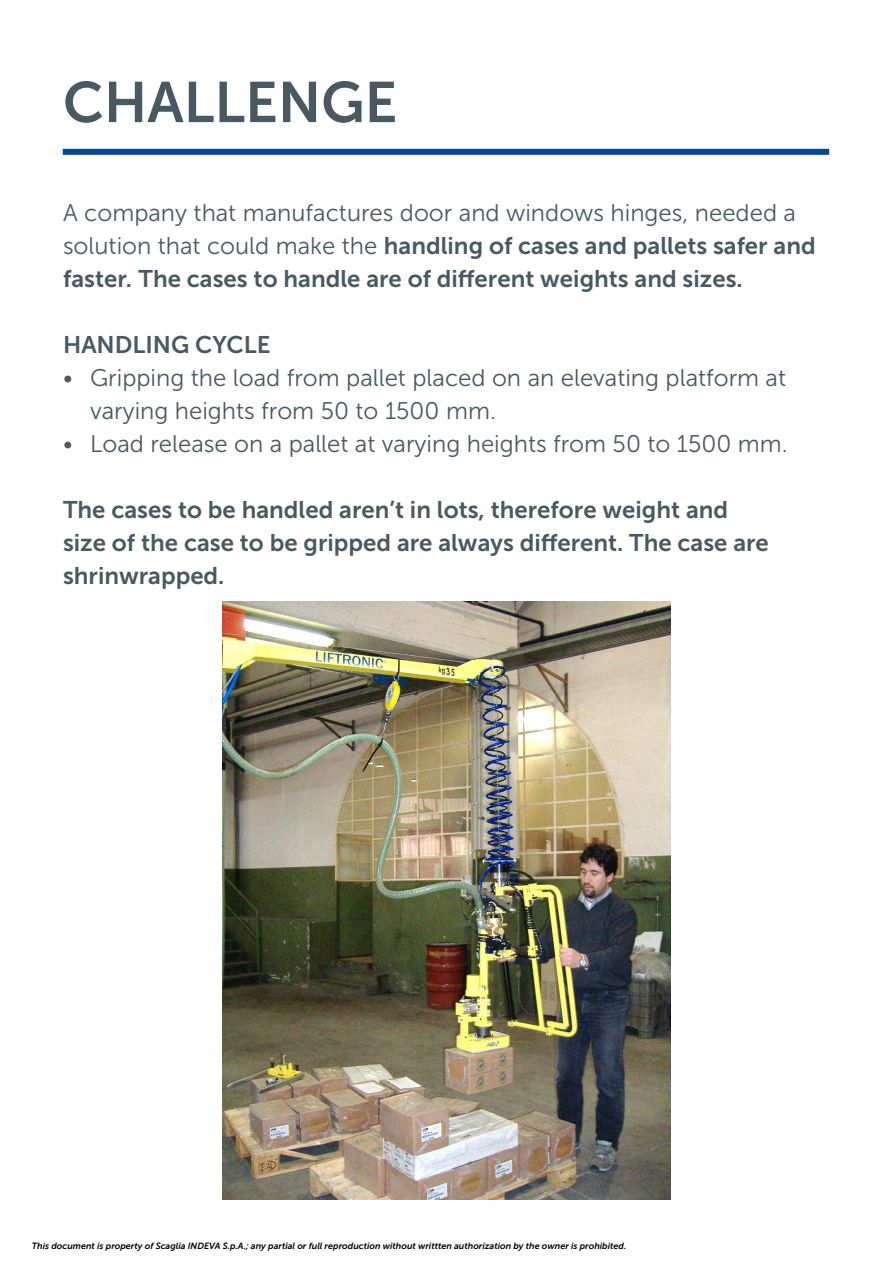
<style>
.page{position:relative;width:893px;height:1263px;background:#fff}
.page>*{position:absolute;margin:0;border:0;box-sizing:border-box;transform-origin:0 0}
.t1{font:57px "Museo Sans 700";color:#495961}
.t2{font:24px/33px "Museo Sans 700";color:#495961}
.t3{font:24px/33px "Museo Sans 300";color:#495961}
.t4{font:italic 9px "Museo Sans 700";color:#000}
.s1{font-family:"Museo Sans 300"}
</style>
<div class="page">
<div style="left:63px;top:149px;width:766px;height:6px;background:#004996"></div>
<img style="left:222px;top:601px;width:449px;height:598px">
<h1 class="t1" style="left:63px;top:71px;width:336px">CHALLENGE</h1>
<p class="t3" style="left:63px;top:197px;width:735px">A company that manufactures door and windows hinges, needed a</p>
<p class="t2" style="left:63px;top:229px;width:754px"><span class="s1">solution that could make the</span> handling of cases and pallets safer and faster. The cases to handle are of different weights and sizes.</p>
<p class="t2" style="left:63px;top:328px;width:209px">HANDLING CYCLE</p>
<p class="t3" style="left:90px;top:362px;width:698px;text-indent:-27px">• Gripping the load from pallet placed on an elevating platform at varying heights from 50 to 1500 mm.</p>
<p class="t3" style="left:63px;top:428px;width:726px">• Load release on a pallet at varying heights from 50 to 1500 mm.</p>
<p class="t2" style="left:63px;top:493px;width:707px">The cases to be handled aren’t in lots, therefore weight and size of the case to be gripped are always different. The case are shrinwrapped.</p>
<p class="t4" style="left:32px;top:1240px;width:596px">This document is property of Scaglia INDEVA S.p.A.; any partial or full reproduction without writtten authorization by the owner is prohibited.</p>
</div>
